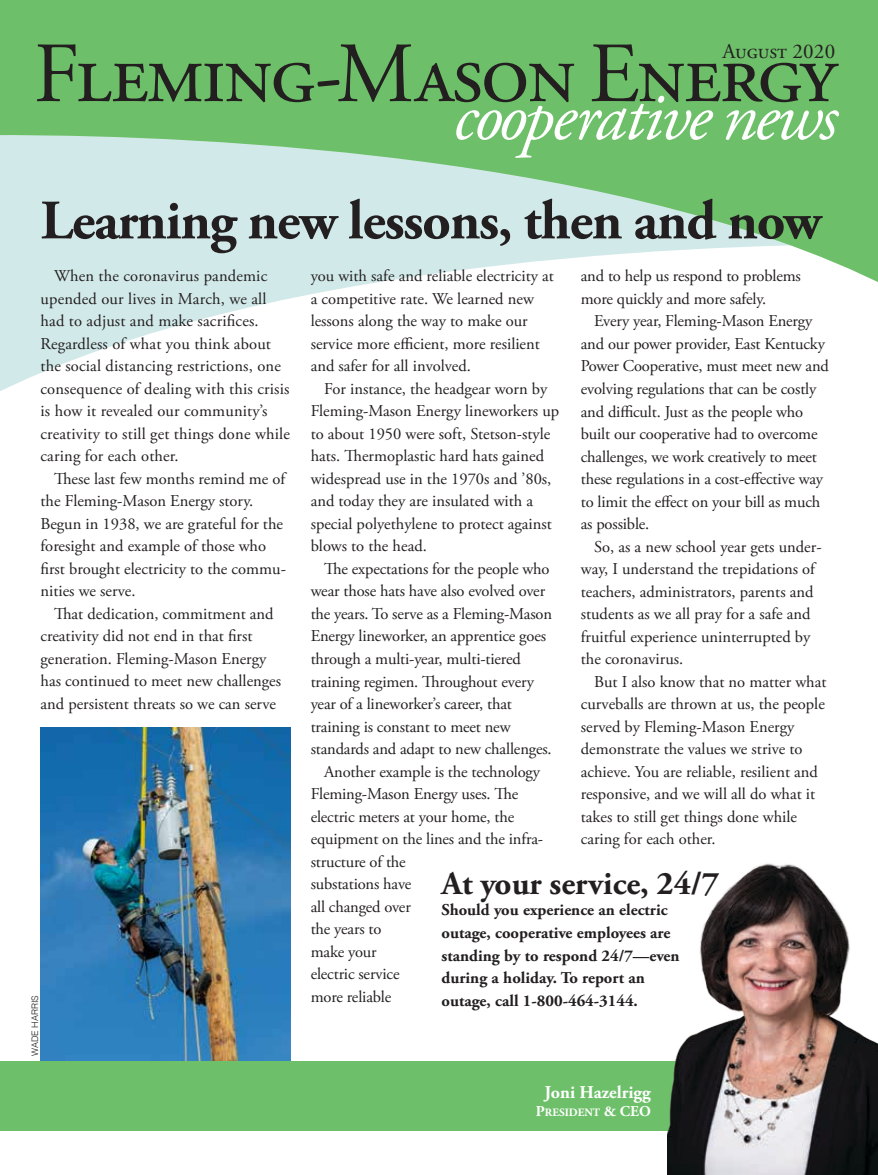
<style>
.page{position:relative;width:878px;height:1175px;background:#fff}
.page>*{position:absolute;margin:0;border:0;box-sizing:border-box;transform-origin:0 0}
.t1{font:85.5px "Adobe Garamond Pro";letter-spacing:-.03em;color:#231f20}
.t2{font:italic 70.35px "Adobe Garamond Pro";letter-spacing:-.04em;color:#fff}
.t3{font:700 55.5px "Adobe Garamond Pro";letter-spacing:-.02em;color:#231f20}
.t4{font:700 33px "Adobe Garamond Pro";color:#231f20}
.t5{font:21px "Adobe Garamond Pro";color:#231f20}
.t6{font:700 18px "Adobe Garamond Pro";color:#fff}
.t7{font:16.5px/22.5px "Adobe Garamond Pro";letter-spacing:-.005em;color:#231f20}
.t8{font:700 16.5px/22.5px "Adobe Garamond Pro";color:#231f20}
.t9{font:700 11.25px "Adobe Garamond Pro";color:#fff}
.t10{font:300 9px "Helvetica";color:#231f20}
.s1{font-size:15px}
</style>
<div class="page">
<div style="left:0;top:1060px;width:767px;height:70px;background:#6dc069"></div>
<svg style="left:0;top:289px;width:338px;height:102px"></svg>
<svg style="left:0;top:0;width:878px;height:289px;background:#96d19b"></svg>
<img style="left:667px;top:863px;width:211px;height:311px">
<img style="left:40px;top:728px;width:250px;height:332px">
<p class="t5" style="left:722px;top:39px;width:114px">August 2020</p>
<h1 class="t1" style="left:34px;top:23px;width:805px">Fleming-Mason Energy</h1>
<h2 class="t2" style="left:453px;top:74px;width:386px">cooperative news</h2>
<h3 class="t3" style="left:40px;top:188px;width:782px">Learning new lessons, then and now</h3>
<p class="t7" style="left:41px;top:265px;width:251px;text-indent:13px">When the coronavirus pandemic upended our lives in March, we all had to adjust and make sacrifices.<br>Regardless of what you think about the social distancing restrictions, one consequence of dealing with this crisis is how it revealed our community’s creativity to still get things done while caring for each other.</p>
<p class="t7" style="left:41px;top:468px;width:247px;text-indent:13px">These last few months remind me of the Fleming-Mason Energy story.<br>Begun in 1938, we are grateful for the foresight and example of those who first brought electricity to the commu&shy;nities we serve.</p>
<p class="t7" style="left:41px;top:603px;width:242px;text-indent:13px">That dedication, commitment and creativity did not end in that first generation. Fleming-Mason Energy has continued to meet new challenges and persistent threats so we can serve</p>
<p class="t7" style="left:310px;top:265px;width:245px">you with safe and reliable electricity at a competitive rate. We learned new lessons along the way to make our service more efficient, more resilient and safer for all involved.</p>
<p class="t7" style="left:310px;top:378px;width:250px;text-indent:13px">For instance, the headgear worn by Fleming-Mason Energy lineworkers up to about 1950 were soft, Stetson-style hats. Thermoplastic hard hats gained widespread use in the 1970s and ’80s, and today they are insulated with a special polyethylene to protect against blows to the head.</p>
<p class="t7" style="left:324px;top:558px;width:227px">The expectations for the people who</p>
<p class="t7" style="left:310px;top:580px;width:236px">wear those hats have also evolved over</p>
<p class="t7" style="left:310px;top:603px;width:243px">the years. To serve as a Fleming-Mason</p>
<p class="t7" style="left:310px;top:625px;width:237px">Energy lineworker, an apprentice goes</p>
<p class="t7" style="left:310px;top:648px;width:212px">through a multi-year, multi-tiered</p>
<p class="t7" style="left:310px;top:670px;width:225px">training regimen. Throughout every</p>
<p class="t7" style="left:310px;top:693px;width:203px">year of a lineworker’s career, that</p>
<p class="t7" style="left:310px;top:715px;width:201px">training is constant to meet new</p>
<p class="t7" style="left:310px;top:738px;width:242px">standards and adapt to new challenges.</p>
<p class="t7" style="left:324px;top:760px;width:217px">Another example is the technology</p>
<p class="t7" style="left:310px;top:783px;width:209px">Fleming-Mason Energy uses. The</p>
<p class="t7" style="left:310px;top:805px;width:205px">electric meters at your home, the</p>
<p class="t7" style="left:310px;top:828px;width:234px">equipment on the lines and the infra-</p>
<p class="t7" style="left:310px;top:850px;width:97px">structure of the</p>
<p class="t7" style="left:310px;top:873px;width:102px">substations have</p>
<p class="t7" style="left:310px;top:895px;width:102px">all changed over</p>
<p class="t7" style="left:310px;top:918px;width:72px">the years to</p>
<p class="t7" style="left:310px;top:940px;width:68px">make your</p>
<p class="t7" style="left:310px;top:963px;width:90px">electric service</p>
<p class="t7" style="left:310px;top:985px;width:82px">more reliable</p>
<p class="t7" style="left:580px;top:265px;width:222px">and to help us respond to problems more quickly and more safely.</p>
<p class="t7" style="left:580px;top:310px;width:250px;text-indent:13px">Every year, Fleming-Mason Energy and our power provider, East Kentucky Power Cooperative, must meet new and evolving regulations that can be costly and difficult. Just as the people who built our cooperative had to overcome challenges, we work creatively to meet these regulations in a cost-effective way to limit the effect on your bill as much as possible.</p>
<p class="t7" style="left:580px;top:535px;width:242px;text-indent:13px">So, as a new school year gets under&shy;way, I understand the trepidations of teachers, administrators, parents and students as we all pray for a safe and fruitful experience uninterrupted by the coronavirus.</p>
<p class="t7" style="left:580px;top:671px;width:247px;text-indent:13px">But I also know that no matter what curveballs are thrown at us, the people served by Fleming-Mason Energy demonstrate the values we strive to achieve. You are reliable, resilient and responsive, and we will all do what it takes to still get things done while caring for each other.</p>
<h3 class="t4" style="left:441px;top:864px;width:279px">At your service, 24/7</h3>
<p class="t8" style="left:441px;top:899px;width:239px">Should you experience an electric outage, cooperative employees are standing by to respond 24/7—even during a holiday. To report an outage, call 1-800-464-3144.</p>
<p class="t10" style="left:27px;top:1056px;width:63px;rotate:-90deg">WADE HARRIS</p>
<p class="t6" style="left:544px;top:1081px;width:108px">Joni Hazelrigg</p>
<p class="t9" style="left:536px;top:1105px;width:116px"><span class="s1">P</span>RESIDENT <span class="s1">&amp; CEO</span></p>
</div>
